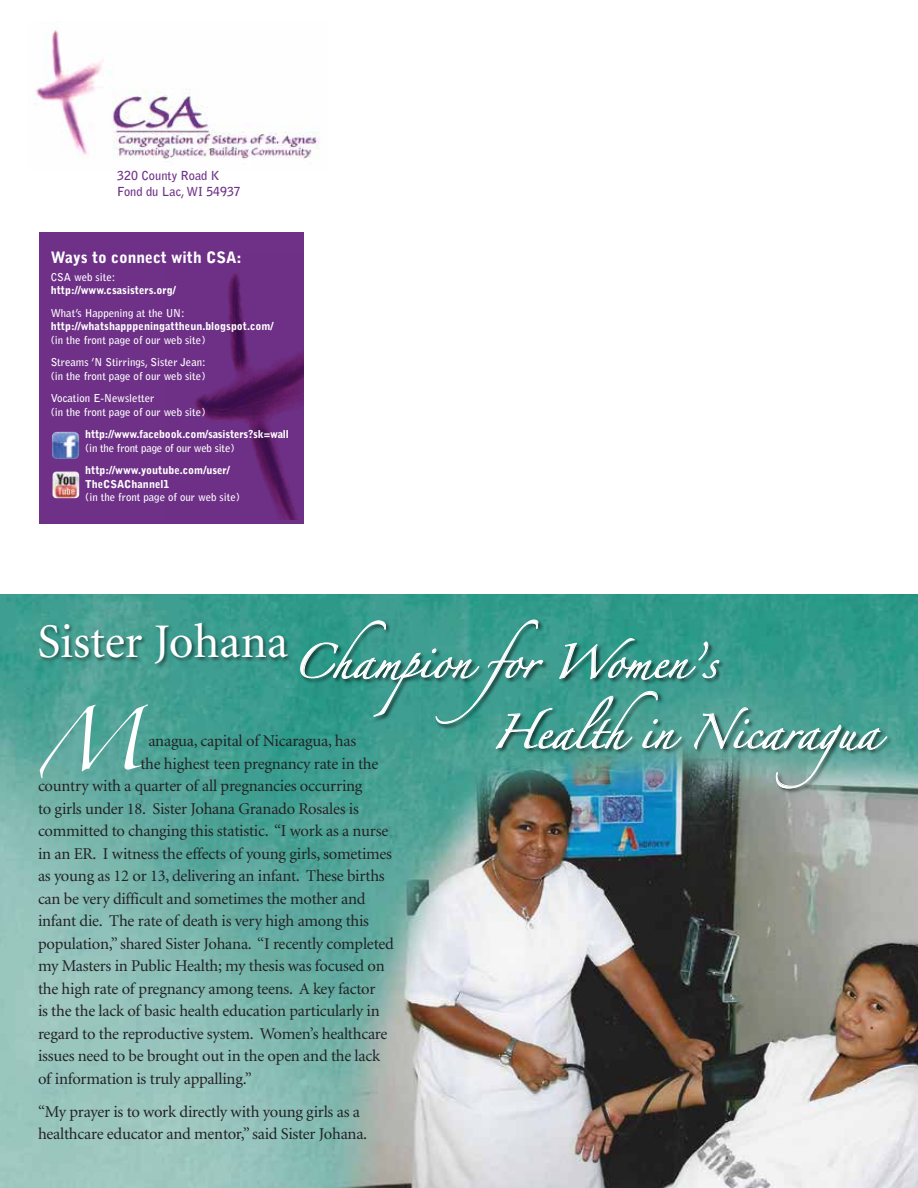
<style>
.page{position:relative;width:918px;height:1188px;background:#fff}
.page>*{position:absolute;margin:0;border:0;box-sizing:border-box;transform-origin:0 0}
.t1{font:55.05px "Zapfino";color:#fff}
.t2{font:48.3px "Minion";color:#fff}
.t3{font:30.6px "Zapfino";color:#fff}
.t4{font:16.5px/22.5px "Minion";letter-spacing:-.015em;color:#222223}
.t5{font:900 15.6px "Bell Gothic";color:#fff}
.t6{font:700 12.45px/16.5px "Bell Gothic";color:#6e3187}
.t7{font:700 10.8px/22.5px "Bell Gothic";color:#fff}
.t8{font:900 10.8px/13.5px "Bell Gothic";color:#fff}
</style>
<div class="page">
<img style="left:35px;top:30px;width:285px;height:129px">
<div style="left:39px;top:233px;width:265px;height:291px;background:#6e3187"></div>
<img style="left:195px;top:273px;width:109px;height:246px">
<img style="left:52px;top:432px;width:27px;height:27px">
<img style="left:53px;top:472px;width:26px;height:26px">
<img style="left:0;top:595px;width:918px;height:593px">
<div style="left:300px;top:619px;width:593px;height:175px;background:#000;opacity:.65"></div>
<svg style="left:300px;top:619px;width:588px;height:170px;background:#499b90"></svg>
<div style="left:38px;top:622px;width:255px;height:48px;background:#000;opacity:.5"></div>
<p class="t6" style="left:117px;top:167px;width:125px">320 County Road K<br>Fond du Lac, WI 54937</p>
<p class="t5" style="left:51px;top:248px;width:193px">Ways to connect with CSA:</p>
<p class="t7" style="left:51px;top:265px;width:66px">CSA web site:</p>
<p class="t8" style="left:51px;top:284px;width:127px">http://www.csasisters.org/</p>
<p class="t7" style="left:51px;top:301px;width:136px">What’s Happening at the UN:</p>
<p class="t8" style="left:51px;top:320px;width:224px">http://whatshapppeningattheun.blogspot.com/</p>
<p class="t7" style="left:51px;top:328px;width:157px">(in the front page of our web site)<br>Streams ’N Stirrings, Sister Jean:</p>
<p class="t7" style="left:51px;top:364px;width:156px">(in the front page of our web site)<br>Vocation E-Newsletter</p>
<p class="t7" style="left:51px;top:400px;width:156px">(in the front page of our web site)</p>
<p class="t8" style="left:85px;top:428px;width:205px">http://www.facebook.com/sasisters?sk=wall</p>
<p class="t7" style="left:85px;top:436px;width:151px">(in the front page of our web site)</p>
<p class="t8" style="left:85px;top:464px;width:146px">http://www.youtube.com/user/<br>TheCSAChannel1</p>
<p class="t7" style="left:85px;top:486px;width:156px">(in the front page of our web site)</p>
<h3 class="t3" style="left:292px;top:649px;width:426px">Champion for Women’s</h3>
<h2 class="t2" style="left:38px;top:618px;width:252px">Sister Johana</h2>
<h3 class="t3" style="left:492px;top:719px;width:393px">Healthin Nicaragua</h3>
<h1 class="t1" style="left:38px;top:718px;width:105px">M</h1>
<p class="t4" style="left:148px;top:730px;width:209px">anagua, capital of Nicaragua, has</p>
<p class="t4" style="left:38px;top:753px;width:357px;text-indent:102px">the highest teen pregnancy rate in the country with a quarter of all pregnancies occurring<br>to girls under 18. Sister Johana Granado Rosales is committed to changing this statistic. “I work as a nurse in an ER. I witness the effects of young girls, sometimes as young as 12 or 13, delivering an infant. These births can be very difficult and sometimes the mother and infant die. The rate of death is very high among this population,” shared Sister Johana. “I recently completed my Masters in Public Health; my thesis was focused on the high rate of pregnancy among teens. A key factor<br>is the the lack of basic health education particularly in regard to the reproductive system. Women’s healthcare issues need to be brought out in the open and the lack of information is truly appalling.”</p>
<p class="t4" style="left:38px;top:1101px;width:331px">“My prayer is to work directly with young girls as a healthcare educator and mentor,” said Sister Johana.</p>
</div>
